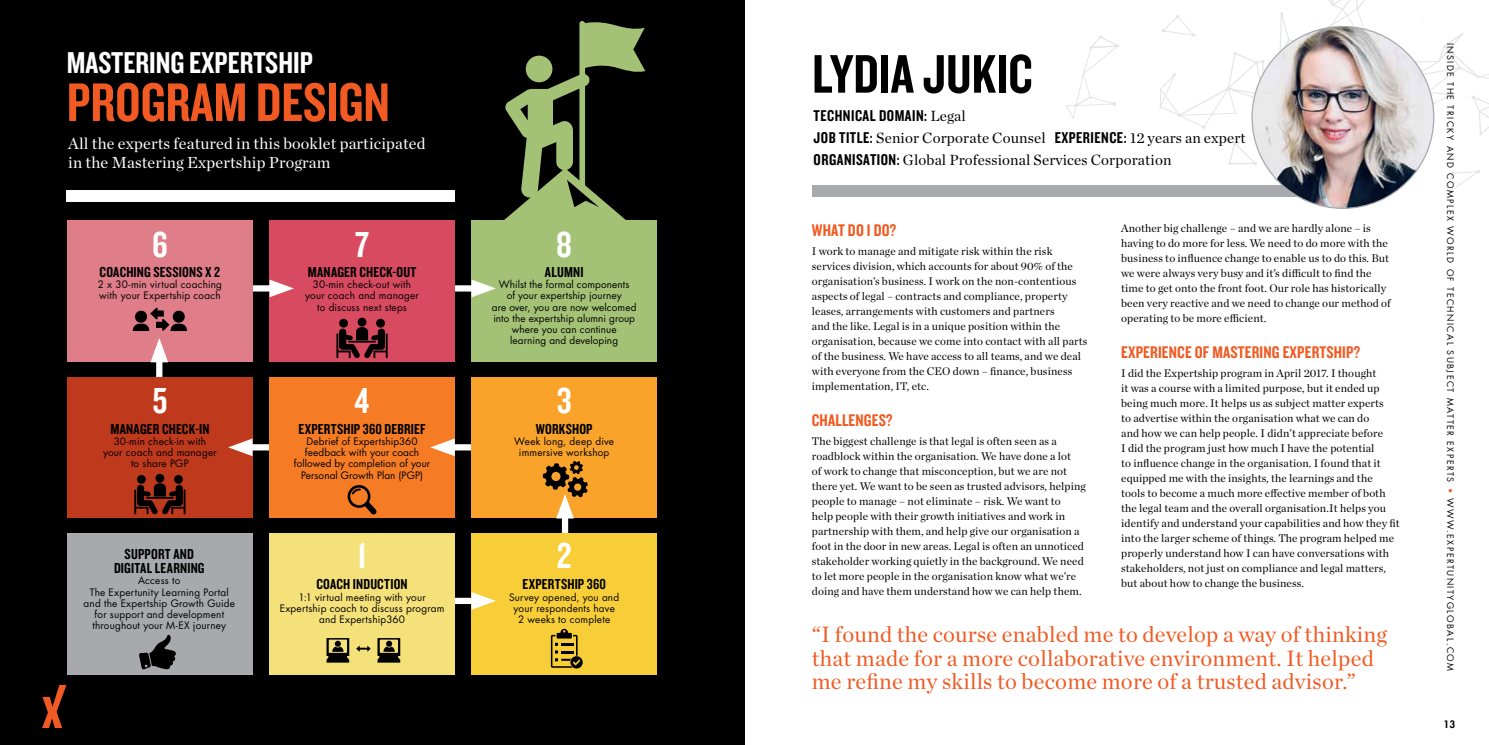
<style>
.page{position:relative;width:1489px;height:745px;background:#fff}
.page>*{position:absolute;margin:0;border:0;box-sizing:border-box;transform-origin:0 0}
.t1{font:56.25px "Knockout HTF49 Liteweight";color:#f15a22}
.t2{font:56.25px "Knockout HTF49 Liteweight";color:#000}
.t3{font:37.5px "Knockout HTF49 Liteweight";color:#fff}
.t4{font:31.25px "Knockout HTF49 Liteweight";color:#fff}
.t5{font:22.5px/23.8px "Chronicle Deck";letter-spacing:.01em;color:#f15a22}
.t6{font:17.5px "Knockout HTF49 Liteweight";letter-spacing:.01em;color:#f15a22}
.t7{font:16.25px/18.8px "Chronicle Deck";letter-spacing:.01em;color:#fff}
.t8{font:16.25px "Knockout HTF49 Liteweight";letter-spacing:.03em;color:#000}
.t9{font:15px/13.8px "Knockout HTF49 Liteweight";letter-spacing:.015em;color:#000;text-align:center}
.t10{font:15px/22.2px "Chronicle Deck";letter-spacing:.01em;color:#000}
.t11{font:11.25px/15px "Chronicle Deck";letter-spacing:.01em;color:#000}
.t12{font:10px/11.2px "Futura";letter-spacing:.015em;color:#000;text-align:center}
.t13{font:800 10px "Futura";color:#000}
.t14{font:8.75px "Futura";letter-spacing:.16em;color:#000}
.s1{font-family:"Chronicle Deck";font-size:15px}
.s2{font-family:"Knockout HTF49 Liteweight";font-size:16.25px}
.s3{color:#f15a22}
</style>
<div class="page">
<div style="left:0;top:0;width:744px;height:744px;background:#000"></div>
<div style="left:471px;top:221px;width:185px;height:141px;background:#a3c276"></div>
<div style="left:67px;top:533px;width:185px;height:141px;background:#a7a9ac"></div>
<svg style="left:1066px;top:0;width:422px;height:191px"></svg>
<div style="left:811px;top:185px;width:563px;height:12px;background:#a7a9ac"></div>
<div style="left:66px;top:190px;width:388px;height:11px;background:#fff"></div>
<img style="left:1251px;top:27px;width:182px;height:181px;border-radius:91px">
<div style="left:1024px;top:136px;width:82px;height:35px;background:#fff"></div>
<div style="left:429px;top:285px;width:52px;height:6px;background:#fff"></div>
<svg style="left:471px;top:279px;width:25px;height:18px"></svg>
<div style="left:269px;top:221px;width:185px;height:141px;background:#d84a60"></div>
<div style="left:227px;top:285px;width:53px;height:6px;background:#fff"></div>
<svg style="left:269px;top:279px;width:25px;height:18px"></svg>
<div style="left:67px;top:221px;width:185px;height:141px;background:#df7d88"></div>
<div style="left:156px;top:352px;width:6px;height:52px;background:#fff"></div>
<svg style="left:150px;top:338px;width:18px;height:24px"></svg>
<div style="left:67px;top:377px;width:185px;height:141px;background:#bf391d"></div>
<div style="left:242px;top:444px;width:53px;height:6px;background:#fff"></div>
<svg style="left:228px;top:438px;width:24px;height:18px"></svg>
<div style="left:269px;top:377px;width:185px;height:141px;background:#f57c25"></div>
<div style="left:444px;top:444px;width:53px;height:6px;background:#fff"></div>
<svg style="left:430px;top:438px;width:25px;height:18px"></svg>
<div style="left:471px;top:377px;width:185px;height:141px;background:#f9a32a"></div>
<div style="left:562px;top:508px;width:6px;height:52px;background:#fff"></div>
<div style="left:471px;top:533px;width:185px;height:141px;background:#f7ce37"></div>
<div style="left:429px;top:597px;width:52px;height:6px;background:#fff"></div>
<svg style="left:471px;top:592px;width:25px;height:17px"></svg>
<div style="left:269px;top:533px;width:185px;height:141px;background:#f5e17a"></div>
<svg style="left:502px;top:21px;width:143px;height:200px"></svg>
<svg style="left:551px;top:628px;width:31px;height:40px"></svg>
<svg style="left:132px;top:307px;width:55px;height:24px"></svg>
<svg style="left:139px;top:634px;width:37px;height:35px"></svg>
<div style="left:155px;top:473px;width:9px;height:9px;background:#000;border-radius:50%"></div>
<div style="left:137px;top:474px;width:9px;height:9px;background:#000;border-radius:50%"></div>
<div style="left:174px;top:474px;width:9px;height:9px;background:#000;border-radius:50%"></div>
<svg style="left:134px;top:483px;width:51px;height:31px"></svg>
<div style="left:357px;top:317px;width:9px;height:9px;background:#000;border-radius:50%"></div>
<div style="left:339px;top:318px;width:9px;height:9px;background:#000;border-radius:50%"></div>
<div style="left:376px;top:318px;width:9px;height:9px;background:#000;border-radius:50%"></div>
<svg style="left:336px;top:327px;width:51px;height:31px"></svg>
<svg style="left:347px;top:485px;width:29px;height:29px"></svg>
<svg style="left:542px;top:461px;width:46px;height:57px"></svg>
<svg style="left:356px;top:645px;width:14px;height:6px"></svg>
<svg style="left:377px;top:638px;width:23px;height:24px"></svg>
<svg style="left:326px;top:638px;width:23px;height:24px"></svg>
<svg style="left:42px;top:685px;width:24px;height:42px"></svg>
<h3 class="t4" style="left:67px;top:47px;width:248px">MASTERING EXPERTSHIP</h3>
<h1 class="t1" style="left:67px;top:74px;width:324px">PROGRAM DESIGN</h1>
<h3 class="t7" style="left:68px;top:133px;width:359px">All the experts featured in this booklet participated in the Mastering Expertship Program</h3>
<h2 class="t3" style="left:152px;top:225px;width:17px">6</h2>
<h3 class="t9" style="left:100px;top:265px;width:122px">COACHING SESSIONS X 2</h3>
<p class="t12" style="left:98px;top:278px;width:126px;text-align:left">2 x 30-min virtual coaching with your Expertship coach</p>
<h2 class="t3" style="left:152px;top:381px;width:16px">5</h2>
<h3 class="t9" style="left:110px;top:422px;width:101px">MANAGER CHECK-IN</h3>
<p class="t12" style="left:103px;top:435px;width:115px">30-min check-in with your coach and manager to share PGP</p>
<h3 class="t9" style="left:114px;top:547px;width:92px">SUPPORT AND<br>DIGITAL LEARNING</h3>
<p class="t12" style="left:84px;top:574px;width:153px">Access to<br>The Expertunity Learning Portal and the Expertship Growth Guide for support and development throughout your M-EX journey</p>
<h2 class="t3" style="left:355px;top:225px;width:16px">7</h2>
<h3 class="t9" style="left:308px;top:265px;width:110px">MANAGER CHECK-OUT</h3>
<p class="t12" style="left:305px;top:278px;width:115px">30-min check-out with your coach and manager to discuss next steps</p>
<h2 class="t3" style="left:354px;top:381px;width:16px">4</h2>
<h3 class="t9" style="left:298px;top:422px;width:129px">EXPERTSHIP 360 DEBRIEF</h3>
<p class="t12" style="left:294px;top:435px;width:138px">Debrief of Expertship360 feedback with your coach followed by completion of your<br>Personal Growth Plan (PGP)</p>
<h2 class="t3" style="left:357px;top:536px;width:11px">1</h2>
<h3 class="t9" style="left:316px;top:577px;width:93px">COACH INDUCTION</h3>
<p class="t12" style="left:280px;top:590px;width:166px">1:1 virtual meeting with your<br>Expertship coach to discuss program and Expertship360</p>
<h2 class="t3" style="left:556px;top:225px;width:17px">8</h2>
<h3 class="t9" style="left:545px;top:265px;width:40px">ALUMNI</h3>
<p class="t12" style="left:492px;top:278px;width:146px">Whilst the formal components<br>of your expertship journey<br>are over, you are now welcomed into the expertship alumni group where you can continue<br>learning and developing</p>
<h2 class="t3" style="left:556px;top:381px;width:16px">3</h2>
<h3 class="t9" style="left:536px;top:422px;width:58px">WORKSHOP</h3>
<p class="t12" style="left:514px;top:435px;width:101px">Week long, deep dive immersive workshop</p>
<h2 class="t3" style="left:556px;top:536px;width:16px">2</h2>
<h3 class="t9" style="left:522px;top:577px;width:85px">EXPERTSHIP 360</h3>
<p class="t12" style="left:509px;top:590px;width:111px">Survey opened, you and your respondents have<br>2 weeks to complete</p>
<h1 class="t2" style="left:812px;top:45px;width:222px">LYDIA JUKIC</h1>
<h3 class="t8" style="left:813px;top:107px;width:154px">TECHNICAL DOMAIN: <span class="s1">Legal</span></h3>
<h3 class="t10" style="left:813px;top:125px;width:433px"><span class="s2">JOB TITLE:</span> Senior Corporate Counsel <span class="s2">EXPERIENCE:</span> 12 years an expert<br><span class="s2">ORGANISATION:</span> Global Professional Services Corporation</h3>
<h3 class="t6" style="left:811px;top:221px;width:86px">WHAT DO I DO?</h3>
<p class="t11" style="left:811px;top:242px;width:277px">I work to manage and mitigate risk within the risk services division, which accounts for about 90% of the organisation’s business. I work on the non-contentious aspects of legal – contracts and compliance, property leases, arrangements with customers and partners<br>and the like. Legal is in a unique position within the organisation, because we come into contact with all parts of the business. We have access to all teams, and we deal with everyone from the CEO down – finance, business implementation, IT, etc.</p>
<h3 class="t6" style="left:811px;top:411px;width:82px">CHALLENGES?</h3>
<p class="t11" style="left:811px;top:432px;width:275px">The biggest challenge is that legal is often seen as a roadblock within the organisation. We have done a lot<br>of work to change that misconception, but we are not there yet. We want to be seen as trusted advisors, helping people to manage – not eliminate – risk. We want to<br>help people with their growth initiatives and work in partnership with them, and help give our organisation a foot in the door in new areas. Legal is often an unnoticed stakeholder working quietly in the background. We need to let more people in the organisation know what we’re doing and have them understand how we can help them.</p>
<p class="t11" style="left:1121px;top:219px;width:271px">Another big challenge – and we are hardly alone – is having to do more for less. We need to do more with the business to influence change to enable us to do this. But we were always very busy and it’s difficult to find the time to get onto the front foot. Our role has historically been very reactive and we need to change our method of operating to be more efficient.</p>
<h3 class="t6" style="left:1121px;top:343px;width:241px">EXPERIENCE OF MASTERING EXPERTSHIP?</h3>
<p class="t11" style="left:1121px;top:364px;width:280px">I did the Expertship program in April 2017. I thought<br>it was a course with a limited purpose, but it ended up being much more. It helps us as subject matter experts<br>to advertise within the organisation what we can do<br>and how we can help people. I didn’t appreciate before<br>I did the program just how much I have the potential<br>to influence change in the organisation. I found that it equipped me with the insights, the learnings and the<br>tools to become a much more effective member of both the legal team and the overall organisation.It helps you identify and understand your capabilities and how they fit into the larger scheme of things. The program helped me properly understand how I can have conversations with stakeholders, not just on compliance and legal matters, but about how to change the business.</p>
<h3 class="t5" style="left:811px;top:620px;width:576px">“I found the course enabled me to develop a way of thinking that made for a more collaborative environment. It helped me refine my skills to become more of a trusted advisor.”</h3>
<p class="t14" style="left:1455px;top:43px;width:629px;rotate:90deg">INSIDE THE TRICKY AND COMPLEX WORLD OF TECHNICAL SUBJECT MATTER EXPERTS <span class="s3">•</span> WWW.EXPERTUNITYGLOBAL.COM</p>
<p class="t13" style="left:1443px;top:717px;width:13px">13</p>
</div>
